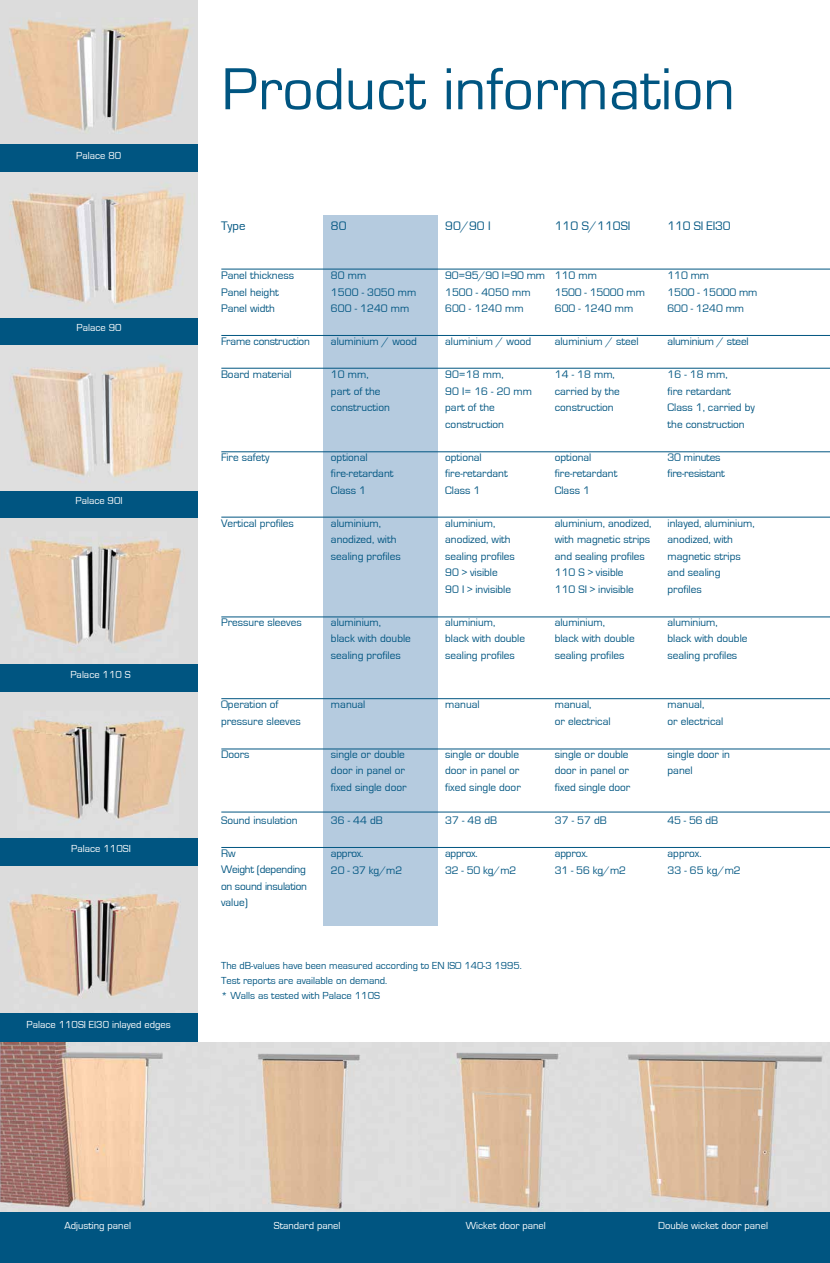
<style>
.page{position:relative;width:830px;height:1263px;background:#fff}
.page>*{position:absolute;margin:0;border:0;box-sizing:border-box;transform-origin:0 0}
.t1{font:61.5px "Eurostile";color:#005581}
.t2{font:12.75px "Eurostile";color:#005581}
.t3{font:11.25px/16.5px "Eurostile";color:#005581}
.t4{font:11.25px/16.5px "Eurostile";letter-spacing:-.02em;color:#005581}
.t5{font:11.25px/16.5px "Eurostile";letter-spacing:-.025em;color:#005581}
.t6{font:10.5px "Eurostile";color:#fff}
.t7{font:10.5px/15px "Eurostile";color:#005581}
</style>
<div class="page">
<div style="left:0;top:0;width:197px;height:1263px;background:#005581"></div>
<div style="left:0;top:1051px;width:829px;height:212px;background:#005581"></div>
<hr style="left:829px;top:1042px;width:1px;height:170px;background:#ddddde">
<img style="left:0;top:519px;width:197px;height:145px">
<div style="left:323px;top:215px;width:115px;height:711px;background:#b5cbdf"></div>
<img style="left:0;top:346px;width:197px;height:145px">
<hr style="left:221px;top:269px;width:608px;height:1px;background:#005581">
<hr style="left:221px;top:335px;width:608px;height:1px;background:#005581">
<hr style="left:221px;top:368px;width:608px;height:1px;background:#005581">
<hr style="left:221px;top:451px;width:608px;height:1px;background:#005581">
<hr style="left:221px;top:517px;width:608px;height:1px;background:#005581">
<hr style="left:221px;top:616px;width:608px;height:1px;background:#005581">
<hr style="left:221px;top:698px;width:608px;height:1px;background:#005581">
<hr style="left:221px;top:812px;width:608px;height:1px;background:#005581">
<hr style="left:221px;top:749px;width:608px;height:1px;background:#005581">
<hr style="left:221px;top:847px;width:608px;height:1px;background:#005581">
<img style="left:0;top:172px;width:197px;height:145px">
<img style="left:0;top:0;width:197px;height:143px">
<img style="left:0;top:692px;width:197px;height:146px">
<img style="left:0;top:1042px;width:211px;height:170px">
<svg style="left:211px;top:1042px;width:209px;height:170px;background:#dbd1c7"></svg>
<img style="left:420px;top:1042px;width:198px;height:170px">
<img style="left:618px;top:1042px;width:211px;height:170px">
<img style="left:0;top:866px;width:197px;height:146px">
<p class="t6" style="left:76px;top:150px;width:47px">Palace 80</p>
<p class="t6" style="left:76px;top:322px;width:47px">Palace 90</p>
<p class="t6" style="left:75px;top:495px;width:49px">Palace 90I</p>
<p class="t6" style="left:70px;top:668px;width:62px">Palace 110 S</p>
<p class="t6" style="left:71px;top:843px;width:61px">Palace 110SI</p>
<p class="t6" style="left:26px;top:1018px;width:146px">Palace 110SI EI30 inlayed edges</p>
<h1 class="t1" style="left:221px;top:56px;width:515px">Product information</h1>
<p class="t2" style="left:221px;top:219px;width:26px">Type</p>
<p class="t3" style="left:221px;top:268px;width:75px">Panel thickness<br>Panel height<br>Panel width</p>
<p class="t4" style="left:221px;top:334px;width:90px">Frame construction</p>
<p class="t3" style="left:221px;top:367px;width:72px">Board material</p>
<p class="t3" style="left:221px;top:449px;width:50px">Fire safety</p>
<p class="t3" style="left:221px;top:515px;width:74px">Vertical profiles</p>
<p class="t2" style="left:331px;top:219px;width:17px">80</p>
<p class="t3" style="left:331px;top:268px;width:87px">80 mm<br>1500 - 3050 mm<br>600 - 1240 mm</p>
<p class="t3" style="left:331px;top:334px;width:87px">aluminium / wood</p>
<p class="t3" style="left:331px;top:367px;width:60px">10 mm, part of the construction</p>
<p class="t3" style="left:331px;top:449px;width:64px">optional fire-retardant<br>Class 1</p>
<p class="t3" style="left:331px;top:515px;width:71px">aluminium, anodized, with sealing profiles</p>
<p class="t3" style="left:221px;top:614px;width:82px">Pressure sleeves</p>
<p class="t3" style="left:221px;top:697px;width:81px">Operation of pressure sleeves</p>
<p class="t3" style="left:221px;top:746px;width:30px">Doors</p>
<p class="t3" style="left:221px;top:812px;width:78px">Sound insulation</p>
<p class="t4" style="left:221px;top:845px;width:87px">Rw<br>Weight (depending on sound insulation value)</p>
<p class="t3" style="left:331px;top:614px;width:81px">aluminium,<br>black with double sealing profiles</p>
<p class="t3" style="left:331px;top:697px;width:36px">manual</p>
<p class="t3" style="left:331px;top:746px;width:77px">single or double door in panel or fixed single door</p>
<p class="t3" style="left:331px;top:812px;width:53px">36 - 44 dB</p>
<p class="t5" style="left:331px;top:845px;width:73px">approx.<br>20 - 37 kg/m2</p>
<p class="t2" style="left:445px;top:219px;width:47px">90/90 I</p>
<p class="t3" style="left:445px;top:268px;width:101px">90=95/90 I=90 mm<br>1500 - 4050 mm<br>600 - 1240 mm</p>
<p class="t3" style="left:445px;top:334px;width:87px">aluminium / wood</p>
<p class="t3" style="left:445px;top:367px;width:88px">90=18 mm,<br>90 I= 16 - 20 mm part of the construction</p>
<p class="t3" style="left:445px;top:449px;width:64px">optional fire-retardant<br>Class 1</p>
<p class="t3" style="left:445px;top:515px;width:71px">aluminium, anodized, with sealing profiles<br>90 &gt; visible<br>90 I &gt; invisible</p>
<p class="t3" style="left:445px;top:614px;width:81px">aluminium,<br>black with double sealing profiles</p>
<p class="t3" style="left:445px;top:697px;width:36px">manual</p>
<p class="t3" style="left:445px;top:746px;width:77px">single or double door in panel or fixed single door</p>
<p class="t3" style="left:445px;top:812px;width:53px">37 - 48 dB</p>
<p class="t5" style="left:445px;top:845px;width:73px">approx.<br>32 - 50 kg/m2</p>
<p class="t2" style="left:554px;top:219px;width:77px">110 S/110SI</p>
<p class="t3" style="left:554px;top:268px;width:92px">110 mm<br>1500 - 15000 mm<br>600 - 1240 mm</p>
<p class="t3" style="left:554px;top:334px;width:85px">aluminium / steel</p>
<p class="t3" style="left:554px;top:367px;width:67px">14 - 18 mm, carried by the construction</p>
<p class="t3" style="left:554px;top:449px;width:64px">optional fire-retardant<br>Class 1</p>
<p class="t3" style="left:554px;top:515px;width:98px">aluminium, anodized, with magnetic strips and sealing profiles<br>110 S &gt; visible<br>110 SI &gt; invisible</p>
<p class="t3" style="left:554px;top:614px;width:81px">aluminium,<br>black with double sealing profiles</p>
<p class="t3" style="left:554px;top:697px;width:57px">manual,<br>or electrical</p>
<p class="t3" style="left:554px;top:746px;width:77px">single or double door in panel or fixed single door</p>
<p class="t3" style="left:554px;top:812px;width:53px">37 - 57 dB</p>
<p class="t3" style="left:554px;top:845px;width:73px">approx.<br>31 - 56 kg/m2</p>
<p class="t2" style="left:667px;top:219px;width:64px">110 SI EI30</p>
<p class="t3" style="left:667px;top:268px;width:91px">110 mm<br>1500 - 15000 mm<br>600 - 1240 mm</p>
<p class="t3" style="left:667px;top:334px;width:83px">aluminium / steel</p>
<p class="t3" style="left:667px;top:367px;width:89px">16 - 18 mm,<br>fire retardant<br>Class 1, carried by the construction</p>
<p class="t3" style="left:667px;top:449px;width:59px">30 minutes fire-resistant</p>
<p class="t3" style="left:667px;top:515px;width:88px">inlayed, aluminium, anodized, with magnetic strips and sealing profiles</p>
<p class="t3" style="left:667px;top:614px;width:81px">aluminium,<br>black with double sealing profiles</p>
<p class="t3" style="left:667px;top:697px;width:57px">manual,<br>or electrical</p>
<p class="t3" style="left:667px;top:746px;width:64px">single door in panel</p>
<p class="t3" style="left:667px;top:812px;width:52px">45 - 56 dB</p>
<p class="t3" style="left:667px;top:845px;width:75px">approx.<br>33 - 65 kg/m2</p>
<p class="t7" style="left:221px;top:958px;width:302px">The dB-values have been measured according to EN ISO 140-3 1995.<br>Test reports are available on demand.<br>* Walls as tested with Palace 110S</p>
<p class="t6" style="left:64px;top:1220px;width:68px">Adjusting panel</p>
<p class="t6" style="left:274px;top:1220px;width:68px">Standard panel</p>
<p class="t6" style="left:465px;top:1220px;width:82px">Wicket door panel</p>
<p class="t6" style="left:658px;top:1220px;width:111px">Double wicket door panel</p>
</div>
